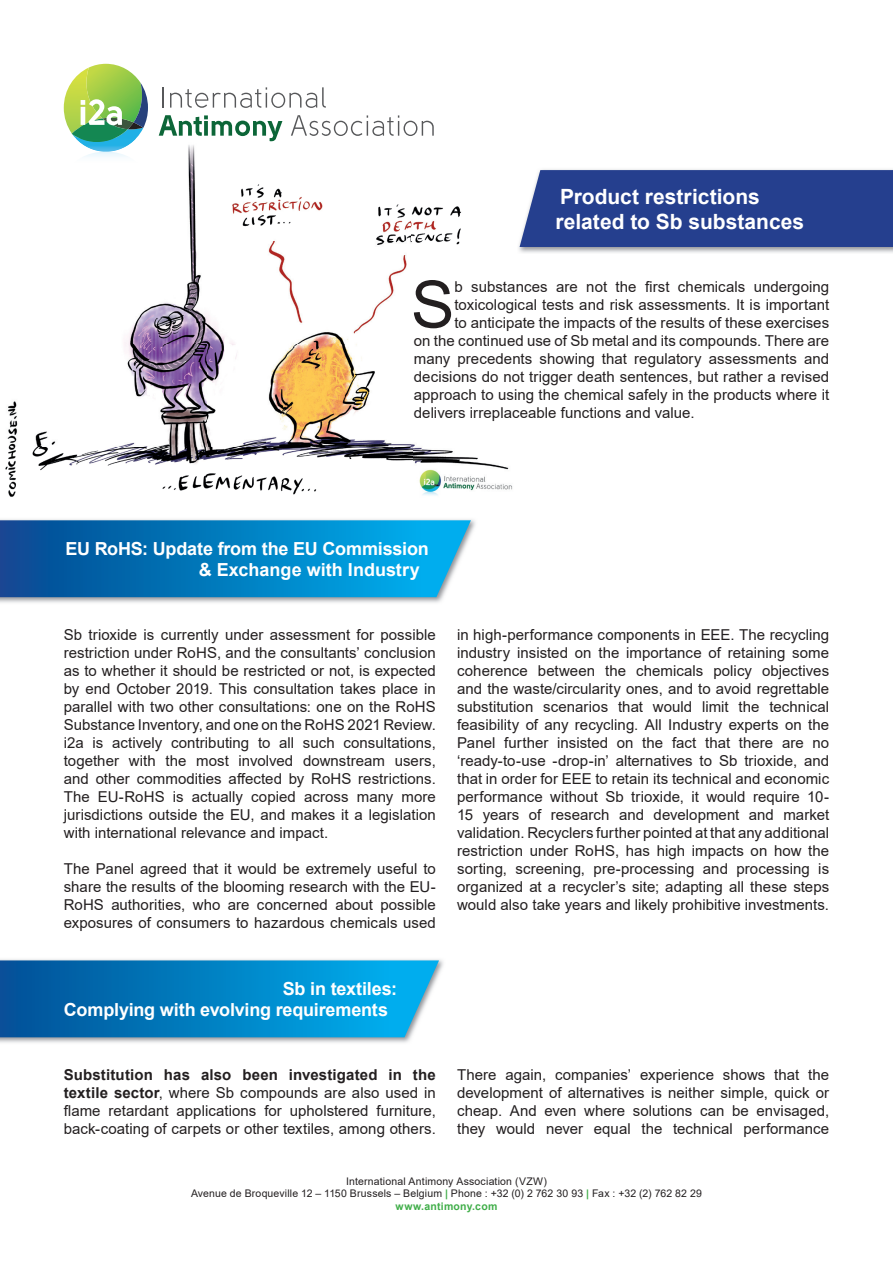
<style>
.page{position:relative;width:893px;height:1263px;background:#fff}
.page>*{position:absolute;margin:0;border:0;box-sizing:border-box;transform-origin:0 0}
.t1{font:65.25px "Arial";color:#231f20}
.t2{font:700 21px/25.2px "Arial";color:#fff}
.t3{font:700 18px/21.6px "Arial";letter-spacing:-.01em;color:#fff}
.t4{font:15px/18px "Arial";letter-spacing:.005em;color:#231f20;text-align:justify}
.t5{font:10.5px/12.6px "Arial";letter-spacing:.015em;color:#231f20;text-align:center}
.s1{font-weight:700}
.s2{font-weight:700;color:#40ae49}
</style>
<div class="page">
<svg style="left:163px;top:87px;width:1px;height:21px"></svg>
<svg style="left:170px;top:87px;width:156px;height:21px"></svg>
<svg style="left:291px;top:115px;width:143px;height:21px"></svg>
<svg style="left:64px;top:64px;width:84px;height:74px"></svg>
<img style="left:518px;top:169px;width:375px;height:84px">
<div style="left:520px;top:170px;width:373px;height:77px;background:#253f8e"></div>
<img style="left:5px;top:138px;width:508px;height:359px">
<svg style="left:159px;top:115px;width:123px;height:27px"></svg>
<img style="left:76px;top:138px;width:60px;height:14px">
<img style="left:79px;top:138px;width:36px;height:4px">
<img style="left:70px;top:152px;width:72px;height:44px">
<img style="left:0;top:519px;width:475px;height:84px">
<svg style="left:0;top:520px;width:471px;height:77px;background:#0a81c1"></svg>
<img style="left:0;top:959px;width:443px;height:84px">
<svg style="left:0;top:960px;width:439px;height:77px;background:#0a85c5"></svg>
<h2 class="t2" style="left:556px;top:184px;width:250px">Product restrictions related to Sb substances</h2>
<h1 class="t1" style="left:411px;top:260px;width:45px">S</h1>
<p class="t4" style="left:454px;top:277px;width:376px">b substances are not the first chemicals undergoing</p>
<p class="t4" style="left:454px;top:295px;width:376px">toxicological tests and risk assessments. It is important</p>
<p class="t4" style="left:454px;top:313px;width:376px">to anticipate the impacts of the results of these exercises</p>
<p class="t4" style="left:414px;top:331px;width:417px">on the continued use of Sb metal and its compounds. There are</p>
<p class="t4" style="left:414px;top:349px;width:417px">many precedents showing that regulatory assessments and</p>
<p class="t4" style="left:414px;top:367px;width:417px">decisions do not trigger death sentences, but rather a revised</p>
<p class="t4" style="left:414px;top:385px;width:417px">approach to using the chemical safely in the products where it</p>
<p class="t4" style="left:414px;top:403px;width:282px">delivers irreplaceable functions and value.</p>
<p class="t3" style="left:199px;top:538px;width:232px;text-indent:-133px">EU RoHS: Update from the EU Commission &amp; Exchange with Industry</p>
<p class="t4" style="left:64px;top:626px;width:374px">Sb trioxide is currently under assessment for possible restriction under RoHS, and the consultants’ conclusion as to whether it should be restricted or not, is expected by end October 2019. This consultation takes place in parallel with two other consultations: one on the RoHS Substance Inventory, and one on the RoHS 2021 Review. i2a is actively contributing to all such consultations, together with the most involved downstream users, and other commodities affected by RoHS restrictions.<br>The EU-RoHS is actually copied across many more jurisdictions outside the EU, and makes it a legislation with international relevance and impact.</p>
<p class="t4" style="left:64px;top:860px;width:374px">The Panel agreed that it would be extremely useful to share the results of the blooming research with the EU-RoHS authorities, who are concerned about possible exposures of consumers to hazardous chemicals used</p>
<p class="t3" style="left:64px;top:978px;width:335px;text-indent:219px">Sb in textiles:<br>Complying with evolving requirements</p>
<p class="t4" style="left:457px;top:626px;width:374px">in high-performance components in EEE. The recycling industry insisted on the importance of retaining some coherence between the chemicals policy objectives and the waste/circularity ones, and to avoid regrettable substitution scenarios that would limit the technical feasibility of any recycling. All Industry experts on the Panel further insisted on the fact that there are no ‘ready-to-use -drop-in’ alternatives to Sb trioxide, and that in order for EEE to retain its technical and economic performance without Sb trioxide, it would require 10- 15 years of research and development and market validation. Recyclers further pointed at that any additional restriction under RoHS, has high impacts on how the sorting, screening, pre-processing and processing is organized at a recycler’s site; adapting all these steps would also take years and likely prohibitive investments.</p>
<p class="t4" style="left:64px;top:1066px;width:374px"><span class="s1">Substitution has also been investigated in the textile sector</span>, where Sb compounds are also used in flame retardant applications for upholstered furniture, back-coating of carpets or other textiles, among others.</p>
<p class="t4" style="left:457px;top:1066px;width:374px">There again, companies’ experience shows that the development of alternatives is neither simple, quick or cheap. And even where solutions can be envisaged, they would never equal the technical performance</p>
<p class="t5" style="left:191px;top:1174px;width:512px">International Antimony Association (VZW)<br>Avenue de Broqueville 12 – 1150 Brussels – Belgium <span class="s2">|</span> Phone : +32 (0) 2 762 30 93 <span class="s2">|</span> Fax : +32 (2) 762 82 29 <span class="s2">www.antimony.com</span></p>
</div>
